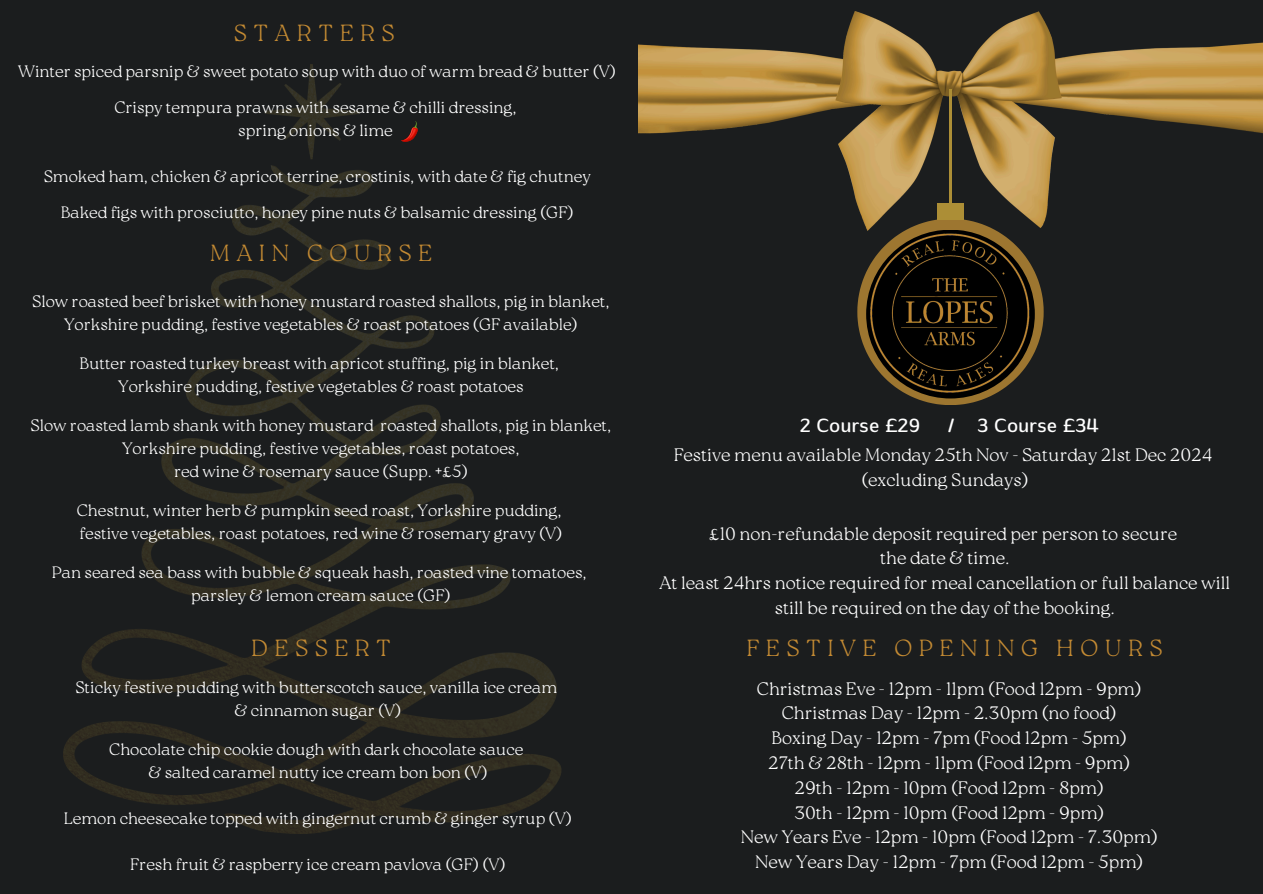
<style>
.page{position:relative;width:1263px;height:894px;background:#fff}
.page>*{position:absolute;margin:0;border:0;box-sizing:border-box;transform-origin:0 0}
.t1{font:100 23.4px "Roca Two";letter-spacing:.285em;color:#c38a33}
.t2{font:21px "Banburi";color:#fff}
.t3{font:100 18px/24.8px "Roca Two";color:#fff;text-align:center}
.t4{font:100 16.5px/23px "Roca Two";color:#fff;text-align:center}
</style>
<div class="page">
<div style="left:0;top:0;width:1263px;height:893px;background:#1b1d1e"></div>
<img style="left:63px;top:64px;width:499px;height:769px">
<img style="left:638px;top:11px;width:624px;height:209px">
<svg style="left:857px;top:218px;width:187px;height:186px"></svg>
<div style="left:937px;top:203px;width:27px;height:16px;background:#ac8e36"></div>
<hr style="left:949px;top:89px;width:3px;height:124px;background:#ac8e36">
<img style="left:857px;top:220px;width:188px;height:178px">
<img style="left:402px;top:121px;width:15px;height:20px">
<p class="t1" style="left:234px;top:19px;width:162px">STARTERS</p>
<p class="t4" style="left:18px;top:59px;width:599px">Winter spiced parsnip &amp; sweet potato soup with duo of warm bread &amp; butter (V)</p>
<p class="t4" style="left:114px;top:96px;width:404px">Crispy tempura prawns with sesame &amp; chilli dressing,</p>
<h1 class="t4" style="left:238px;top:119px;width:156px">spring onions &amp; lime</h1>
<h1 class="t4" style="left:44px;top:164px;width:548px">Smoked ham, chicken &amp; apricot terrine, crostinis, with date &amp; fig chutney</h1>
<p class="t4" style="left:61px;top:201px;width:514px">Baked figs with prosciutto, honey pine nuts &amp; balsamic dressing (GF)</p>
<p class="t1" style="left:210px;top:239px;width:224px">MAIN COURSE</p>
<p class="t4" style="left:32px;top:289px;width:579px">Slow roasted beef brisket with honey mustard roasted shallots, pig in blanket,<br>Yorkshire pudding, festive vegetables &amp; roast potatoes (GF available)</p>
<p class="t4" style="left:79px;top:351px;width:481px">Butter roasted turkey breast with apricot stuffing, pig in blanket,</p>
<p class="t4" style="left:118px;top:374px;width:407px">Yorkshire pudding, festive vegetables &amp; roast potatoes</p>
<p class="t4" style="left:31px;top:413px;width:582px">Slow roasted lamb shank with honey mustard roasted shallots, pig in blanket,</p>
<p class="t4" style="left:122px;top:436px;width:399px">Yorkshire pudding, festive vegetables, roast potatoes,</p>
<p class="t4" style="left:174px;top:459px;width:295px">red wine &amp; rosemary sauce (Supp. +£5)</p>
<p class="t4" style="left:77px;top:498px;width:486px">Chestnut, winter herb &amp; pumpkin seed roast, Yorkshire pudding,</p>
<p class="t4" style="left:79px;top:521px;width:484px">festive vegetables, roast potatoes, red wine &amp; rosemary gravy (V)</p>
<p class="t4" style="left:52px;top:560px;width:536px">Pan seared sea bass with bubble &amp; squeak hash, roasted vine tomatoes,</p>
<p class="t4" style="left:191px;top:583px;width:261px">parsley &amp; lemon cream sauce (GF)</p>
<p class="t1" style="left:251px;top:633px;width:142px">DESSERT</p>
<p class="t4" style="left:75px;top:675px;width:483px">Sticky festive pudding with butterscotch sauce, vanilla ice cream</p>
<p class="t4" style="left:235px;top:698px;width:168px">&amp; cinnamon sugar (V)</p>
<p class="t4" style="left:109px;top:737px;width:416px">Chocolate chip cookie dough with dark chocolate sauce</p>
<p class="t4" style="left:148px;top:760px;width:341px">&amp; salted caramel nutty ice cream bon bon (V)</p>
<p class="t4" style="left:64px;top:806px;width:510px">Lemon cheesecake topped with gingernut crumb &amp; ginger syrup (V)</p>
<p class="t4" style="left:130px;top:852px;width:377px">Fresh fruit &amp; raspberry ice cream pavlova (GF) (V)</p>
<p class="t2" style="left:800px;top:412px;width:122px">2 Course £29</p>
<p class="t2" style="left:948px;top:412px;width:152px">/ 3 Course £34</p>
<p class="t3" style="left:674px;top:442px;width:540px">Festive menu available Monday 25th Nov - Saturday 21st Dec 2024</p>
<p class="t3" style="left:861px;top:467px;width:169px">(excluding Sundays)</p>
<h2 class="t3" style="left:709px;top:521px;width:470px">£10 non-refundable deposit required per person to secure</h2>
<p class="t3" style="left:880px;top:545px;width:131px">the date &amp; time.</p>
<p class="t3" style="left:659px;top:570px;width:572px">At least 24hrs notice required for meal cancellation or full balance will still be required on the day of the booking.</p>
<p class="t1" style="left:746px;top:633px;width:417px">FESTIVE OPENING HOURS</p>
<p class="t3" style="left:757px;top:676px;width:386px">Christmas Eve - 12pm - 11pm (Food 12pm - 9pm)</p>
<p class="t3" style="left:782px;top:700px;width:336px">Christmas Day - 12pm - 2.30pm (no food)</p>
<h1 class="t3" style="left:772px;top:725px;width:357px">Boxing Day - 12pm - 7pm (Food 12pm - 5pm)</h1>
<p class="t3" style="left:768px;top:750px;width:364px">27th &amp; 28th - 12pm - 11pm (Food 12pm - 9pm)</p>
<p class="t3" style="left:795px;top:775px;width:311px">29th - 12pm - 10pm (Food 12pm - 8pm)</p>
<p class="t3" style="left:794px;top:799px;width:312px">30th - 12pm - 10pm (Food 12pm - 9pm)</p>
<p class="t3" style="left:741px;top:824px;width:419px">New Years Eve - 12pm - 10pm (Food 12pm - 7.30pm)</p>
<p class="t3" style="left:755px;top:849px;width:390px">New Years Day - 12pm - 7pm (Food 12pm - 5pm)</p>
</div>
